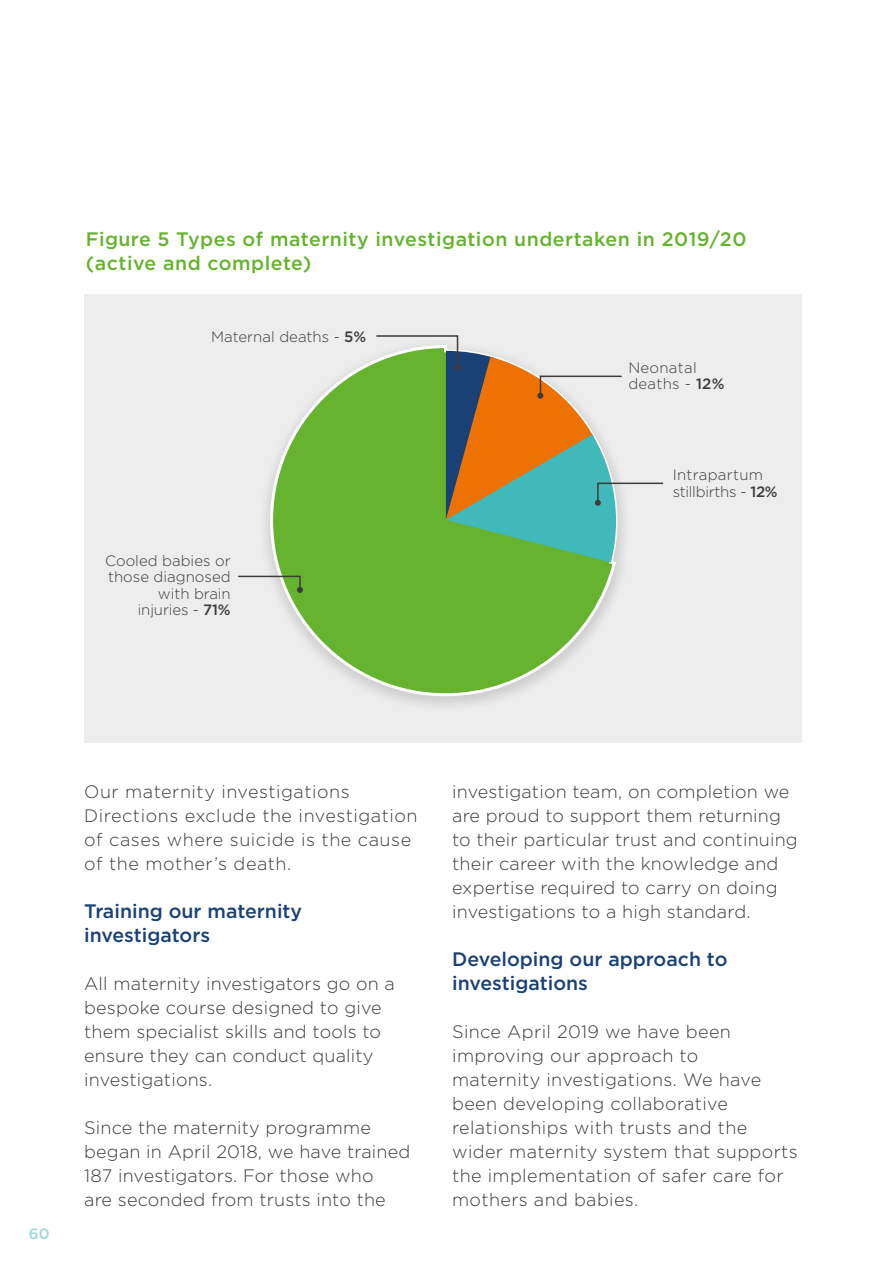
<style>
.page{position:relative;width:893px;height:1263px;background:#fff}
.page>*{position:absolute;margin:0;border:0;box-sizing:border-box;transform-origin:0 0}
.t1{font:500 19.5px/24px "Gotham";letter-spacing:.025em;color:#65b32e}
.t2{font:500 19.5px/24px "Gotham";color:#1a4176}
.t3{font:300 18px/24px "Gotham";letter-spacing:.01em;color:#3c3c3b}
.t4{font:300 18px/24px "Gotham";letter-spacing:.03em;color:#3c3c3b}
.t5{font:300 15px/16.5px "Gotham";color:#3c3c3b}
.t6{font:300 15px/16.5px "Gotham";letter-spacing:.02em;color:#3c3c3b}
.t7{font:500 15px "Gotham";color:#a3d5d6}
.s1{font-weight:500}
</style>
<div class="page">
<div style="left:84px;top:294px;width:717px;height:448px;background:#ededed"></div>
<svg style="left:269px;top:359px;width:350px;height:339px"></svg>
<svg style="left:238px;top:575px;width:65px;height:18px"></svg>
<svg style="left:375px;top:335px;width:289px;height:227px"></svg>
<p class="t1" style="left:86px;top:227px;width:662px">Figure 5 Types of maternity investigation undertaken in 2019/20 (active and complete)</p>
<p class="t5" style="left:211px;top:328px;width:157px">Maternal deaths - <span class="s1">5%</span></p>
<p class="t5" style="left:105px;top:552px;width:127px;text-align:right">Cooled babies or those diagnosed with brain injuries - <span class="s1">71%</span></p>
<p class="t6" style="left:628px;top:359px;width:98px">Neonatal deaths - <span class="s1">12%</span></p>
<p class="t5" style="left:673px;top:466px;width:106px">Intrapartum stillbirths - <span class="s1">12%</span></p>
<p class="t7" style="left:29px;top:1224px;width:22px">60</p>
<p class="t4" style="left:84px;top:779px;width:335px">Our maternity investigations<br>Directions exclude the investigation of cases where suicide is the cause of the mother’s death.</p>
<p class="t2" style="left:84px;top:899px;width:219px">Training our maternity investigators</p>
<p class="t3" style="left:84px;top:971px;width:312px">All maternity investigators go on a bespoke course designed to give them specialist skills and tools to ensure they can conduct quality investigations.</p>
<p class="t3" style="left:84px;top:1115px;width:328px">Since the maternity programme began in April 2018, we have trained 187 investigators. For those who<br>are seconded from trusts into the</p>
<p class="t3" style="left:452px;top:779px;width:347px">investigation team, on completion we are proud to support them returning to their particular trust and continuing their career with the knowledge and expertise required to carry on doing investigations to a high standard.</p>
<p class="t2" style="left:452px;top:947px;width:277px">Developing our approach to investigations</p>
<p class="t3" style="left:452px;top:1019px;width:347px">Since April 2019 we have been improving our approach to<br>maternity investigations. We have been developing collaborative relationships with trusts and the wider maternity system that supports the implementation of safer care for mothers and babies.</p>
</div>
